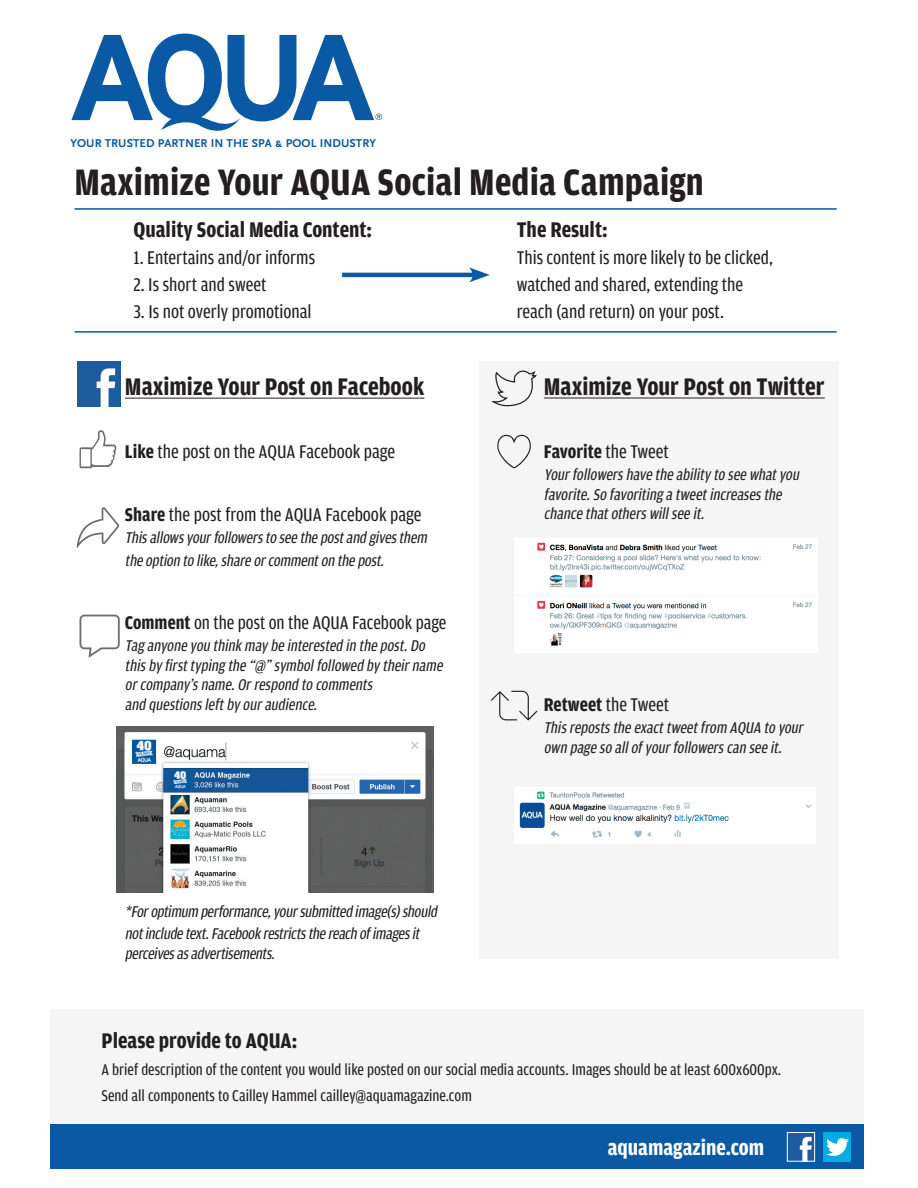
<style>
.page{position:relative;width:918px;height:1188px;background:#fff}
.page>*{position:absolute;margin:0;border:0;box-sizing:border-box;transform-origin:0 0}
.t1{font:700 39px "Amplitude Cond";letter-spacing:.005em;color:#231f20}
.t2{font:700 25.5px "Amplitude Cond";color:#231f20}
.t3{font:700 22.5px "Amplitude Cond";color:#231f20}
.t4{font:700 22.5px "Amplitude Cond";color:#fff}
.t5{font:19.5px/27px "Amplitude Cond";color:#231f20}
.t6{font:700 19.5px "Amplitude Cond";letter-spacing:-.005em;color:#231f20}
.t7{font:italic 16.5px/19.5px "Amplitude Cond";color:#231f20}
.t8{font:16.5px/26.2px "Amplitude Cond";color:#231f20}
.t9{font:700 11.85px "Scala Sans Caps";letter-spacing:.01em;color:#0a59a5}
.s1{font-weight:700}
.s2{font-weight:400}
</style>
<div class="page">
<div style="left:479px;top:361px;width:359px;height:598px;background:#f5f5f6"></div>
<div style="left:50px;top:1009px;width:814px;height:115px;background:#f5f5f6"></div>
<div style="left:50px;top:1124px;width:814px;height:45px;background:#0a59a5"></div>
<hr style="left:75px;top:208px;width:762px;height:2px;background:#0a59a5">
<hr style="left:75px;top:331px;width:762px;height:2px;background:#0a59a5">
<hr style="left:125px;top:398px;width:299px;height:1px;background:#231f20">
<hr style="left:544px;top:398px;width:281px;height:1px;background:#231f20">
<img style="left:77px;top:361px;width:43px;height:46px">
<img style="left:789px;top:1134px;width:24px;height:25px">
<div style="left:787px;top:1132px;width:28px;height:29px;border:1px solid #fff"></div>
<img style="left:823px;top:1132px;width:27px;height:29px">
<svg style="left:497px;top:435px;width:34px;height:33px"></svg>
<svg style="left:491px;top:370px;width:46px;height:37px"></svg>
<svg style="left:77px;top:507px;width:42px;height:42px"></svg>
<svg style="left:80px;top:615px;width:40px;height:43px"></svg>
<svg style="left:80px;top:430px;width:37px;height:38px"></svg>
<hr style="left:342px;top:273px;width:135px;height:4px;background:#0a59a5">
<svg style="left:469px;top:267px;width:21px;height:15px"></svg>
<svg style="left:71px;top:34px;width:311px;height:97px"></svg>
<img style="left:117px;top:727px;width:317px;height:165px">
<img style="left:537px;top:542px;width:275px;height:104px">
<svg style="left:491px;top:691px;width:46px;height:29px"></svg>
<img style="left:519px;top:791px;width:292px;height:47px">
<p class="t9" style="left:70px;top:137px;width:307px">YOUR TRUSTED PARTNER IN THE SPA &amp; POOL INDUSTRY</p>
<h1 class="t1" style="left:75px;top:161px;width:631px">Maximize Your AQUA Social Media Campaign</h1>
<h3 class="t3" style="left:134px;top:217px;width:240px">Quality Social Media Content:</h3>
<p class="t5" style="left:134px;top:244px;width:183px">1. Entertains and/or informs</p>
<p class="t5" style="left:134px;top:271px;width:134px">2. Is short and sweet</p>
<p class="t5" style="left:134px;top:298px;width:180px">3. Is not overly promotional</p>
<h3 class="t3" style="left:517px;top:217px;width:92px">The Result:</h3>
<p class="t5" style="left:517px;top:244px;width:258px">This content is more likely to be clicked, watched and shared, extending the reach (and return) on your post.</p>
<h2 class="t2" style="left:125px;top:372px;width:301px">Maximize Your Post on Facebook</h2>
<p class="t5" style="left:125px;top:438px;width:272px"><span class="s1">Like</span> the post on the AQUA Facebook page</p>
<p class="t5" style="left:125px;top:501px;width:298px"><span class="s1">Share</span> the post from the AQUA Facebook page</p>
<p class="t7" style="left:125px;top:527px;width:307px;line-height:22.5px">Thisallowsyourfollowersto see the postand givesthem the option to like,share orcommenton the post.</p>
<p class="t5" style="left:125px;top:609px;width:323px"><span class="s1">Comment</span> on the post on the AQUA Facebook page</p>
<p class="t7" style="left:125px;top:636px;width:322px">Tag anyone you think may be interested in the post.Do thisby firsttyping the “@”symbolfollowed by theirname orcompany’sname.Orrespond to comments<br>and questionsleftby ouraudience.</p>
<p class="t7" style="left:125px;top:900px;width:317px;line-height:22.5px">*Foroptimum performance,yoursubmitted image(s)should notincludetext.Facebookrestrictsthereach ofimagesit</p>
<p class="t7" style="left:125px;top:943px;width:154px">perceivesasadvertisements.</p>
<h2 class="t2" style="left:544px;top:372px;width:282px">Maximize Your Post on Twitter</h2>
<p class="t6" style="left:544px;top:441px;width:127px">Favorite <span class="s2">the Tweet</span></p>
<p class="t7" style="left:544px;top:465px;width:260px">Yourfollowershave the ability to see whatyou favorite.So favoriting a tweetincreasesthe chance thatotherswillsee it.</p>
<p class="t5" style="left:544px;top:691px;width:127px"><span class="s1">Retweet</span> the Tweet</p>
<p class="t7" style="left:544px;top:718px;width:264px">Thisrepoststhe exacttweetfrom AQUA to your own page so allofyourfollowerscan see it.</p>
<h3 class="t3" style="left:102px;top:1029px;width:197px">Please provide to AQUA:</h3>
<p class="t8" style="left:102px;top:1056px;width:681px">A brief description of the content you would like posted on our social media accounts. Images should be at least 600x600px.<br>Send all components to Cailley Hammel cailley@aquamagazine.com</p>
<h3 class="t4" style="left:608px;top:1135px;width:158px">aquamagazine.com</h3>
</div>
